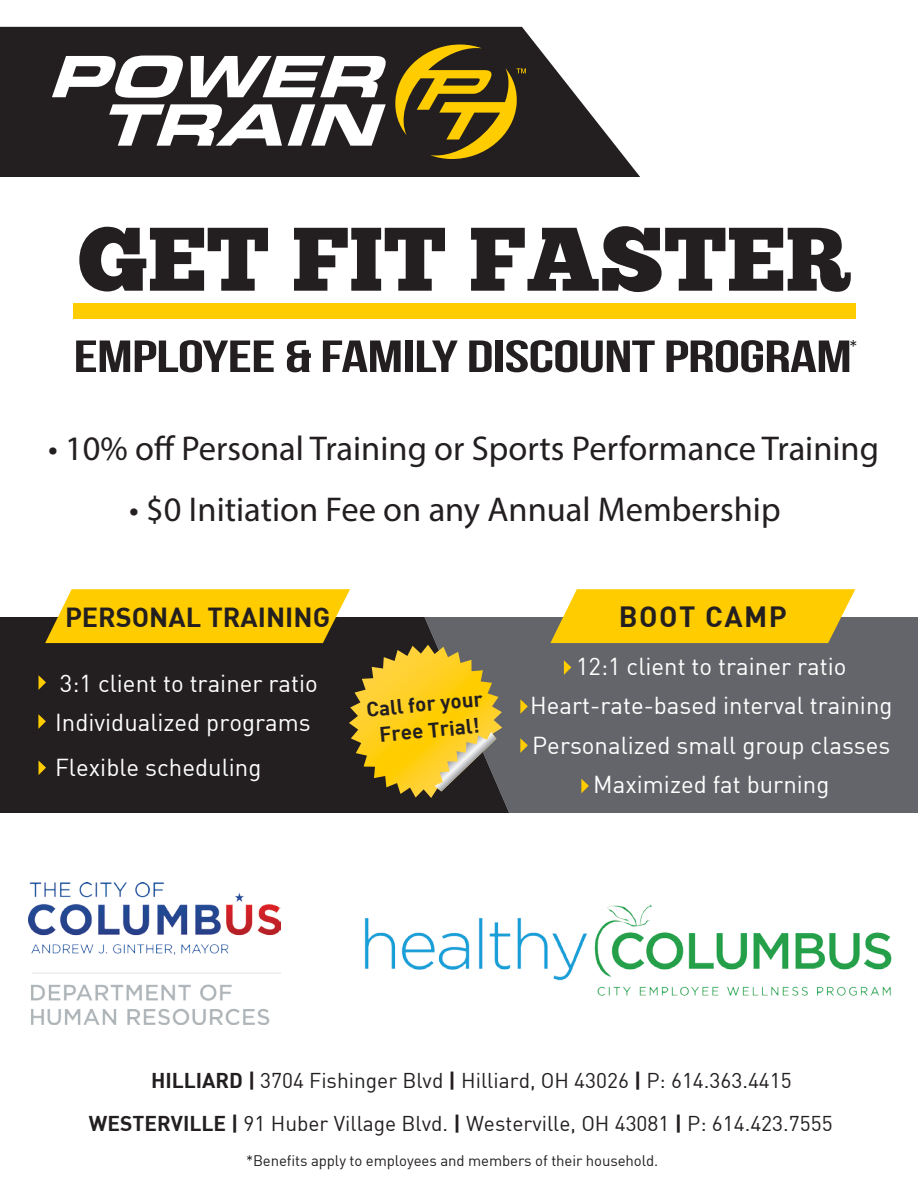
<style>
.page{position:relative;width:918px;height:1188px;background:#fff}
.page>*{position:absolute;margin:0;border:0;box-sizing:border-box;transform-origin:0 0}
.t1{font:90px "Chunk Five";color:#231f20}
.t2{font:45px "Bebas Neue";letter-spacing:-.01em;color:#231f20;scale:1.47 1}
.t3{font:34.5px "Myriad Pro";color:#231f20}
.t4{font:28.65px "DIN Bold";letter-spacing:.05em;color:#231f20}
.t5{font:27px "DIN Bold";color:#231f20}
.t6{font:24px/39.6px "DIN";color:#fff;text-align:center}
.t7{font:21px "DIN";color:#231f20}
.t8{font:20.7px/26.4px "DIN Bold";color:#231f20;text-align:center}
.t9{font:18px "DIN";color:#231f20}
.t10{font:15px "DIN";letter-spacing:-.005em;color:#231f20}
.s1{font-family:"DIN Bold"}
</style>
<div class="page">
<img style="left:28px;top:883px;width:252px;height:142px">
<img style="left:364px;top:904px;width:528px;height:92px">
<svg style="left:0;top:27px;width:640px;height:150px;fill:#231f20"></svg>
<svg style="left:52px;top:56px;width:335px;height:42px"></svg>
<svg style="left:109px;top:104px;width:173px;height:42px"></svg>
<svg style="left:288px;top:104px;width:98px;height:42px"></svg>
<svg style="left:394px;top:44px;width:132px;height:116px;background:#6c5815"></svg>
<div style="left:74px;top:303px;width:782px;height:16px;background:#fc0"></div>
<div style="left:509px;top:617px;width:409px;height:196px;background:#63656a"></div>
<svg style="left:0;top:617px;width:509px;height:196px;background:#272425"></svg>
<svg style="left:550px;top:589px;width:305px;height:54px;background:#f8ca10"></svg>
<svg style="left:564px;top:660px;width:7px;height:15px"></svg>
<svg style="left:520px;top:699px;width:8px;height:15px"></svg>
<svg style="left:520px;top:738px;width:8px;height:15px"></svg>
<svg style="left:581px;top:779px;width:8px;height:14px"></svg>
<svg style="left:38px;top:589px;width:464px;height:209px;background:#77652b"></svg>
<h1 class="t1" style="left:78px;top:206px;width:775px">GET FIT FASTER</h1>
<p class="t9" style="left:849px;top:335px;width:10px">*</p>
<h2 class="t2" style="left:74px;top:332px;width:531px">EMPLOYEE &amp; FAMILY DISCOUNT PROGRAM</h2>
<h3 class="t3" style="left:48px;top:427px;width:833px">• 10% off Personal Training or Sports Performance Training</h3>
<h3 class="t3" style="left:129px;top:488px;width:653px">• $0 Initiation Fee on any Annual Membership</h3>
<p class="t5" style="left:65px;top:599px;width:267px">PERSONAL TRAINING</p>
<p class="t4" style="left:619px;top:598px;width:170px">BOOT CAMP</p>
<p class="t6" style="left:55px;top:663px;width:264px;text-align:left">3:1 client to trainer ratio<br>Individualized programs</p>
<p class="t6" style="left:55px;top:747px;width:208px">Flexible scheduling</p>
<p class="t8" style="left:365px;top:696px;width:118px;rotate:-6deg">Call for your<br>Free Trial!</p>
<p class="t6" style="left:530px;top:646px;width:364px">12:1 client to trainer ratio<br>Heart-rate-based interval training<br>Personalized small group classes<br>Maximized fat burning</p>
<p class="t7" style="left:151px;top:1067px;width:642px"><span class="s1">HILLIARD |</span> 3704 Fishinger Blvd <span class="s1">|</span> Hilliard, OH 43026 <span class="s1">|</span> P: 614.363.4415</p>
<p class="t7" style="left:89px;top:1110px;width:745px"><span class="s1">WESTERVILLE |</span> 91 Huber Village Blvd. <span class="s1">|</span> Westerville, OH 43081 <span class="s1">|</span> P: 614.423.7555</p>
<p class="t10" style="left:246px;top:1151px;width:414px">*Benefits apply to employees and members of their household.</p>
</div>
